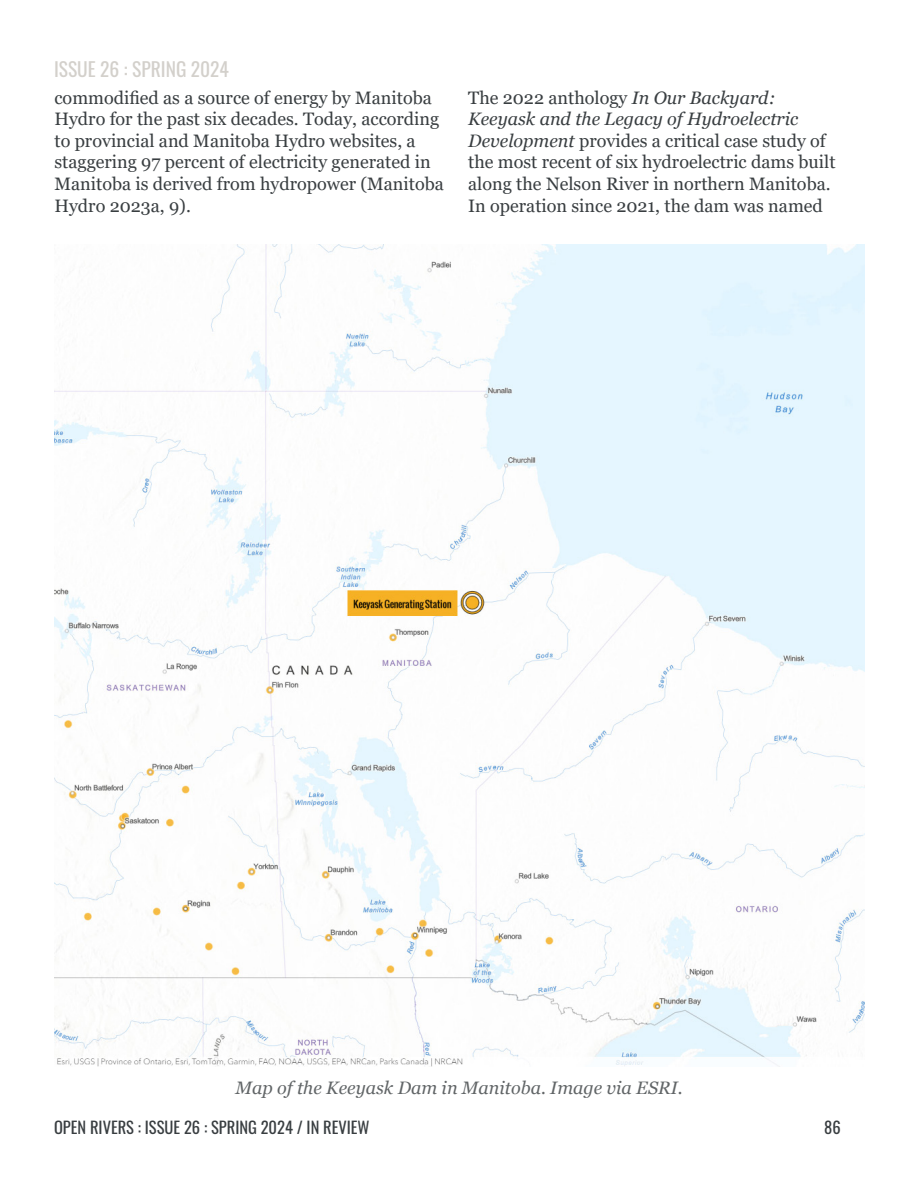
<style>
.page{position:relative;width:918px;height:1188px;background:#fff}
.page>*{position:absolute;margin:0;border:0;box-sizing:border-box;transform-origin:0 0}
.t1{font:19.5px "Oswald";color:#d3d0cb}
.t2{font:18px/21.6px "Georgia";color:#393e41}
.t3{font:italic 18px "Georgia";color:#616567}
.t4{font:16.5px "Oswald";color:#393e41}
.s1{font-style:italic}
</style>
<div class="page">
<img style="left:54px;top:245px;width:810px;height:821px">
<p class="t1" style="left:54px;top:52px;width:177px">ISSUE 26 : SPRING 2024</p>
<p class="t2" style="left:54px;top:87px;width:391px">commodified as a source of energy by Manitoba Hydro for the past six decades. Today, according to provincial and Manitoba Hydro websites, a staggering 97 percent of electricity generated in Manitoba is derived from hydropower (Manitoba Hydro 2023a, 9).</p>
<p class="t2" style="left:468px;top:87px;width:369px">The 2022 anthology <span class="s1">In Our Backyard:<br>Keeyask and the Legacy of Hydroelectric Development</span> provides a critical case study of the most recent of six hydroelectric dams built along the Nelson River in northern Manitoba.<br>In operation since 2021, the dam was named</p>
<p class="t3" style="left:235px;top:1076px;width:449px">Map of the Keeyask Dam in Manitoba. Image via ESRI.</p>
<p class="t4" style="left:54px;top:1113px;width:317px">OPEN RIVERS : ISSUE 26 : SPRING 2024 / IN REVIEW</p>
<p class="t4" style="left:824px;top:1113px;width:18px">86</p>
</div>
